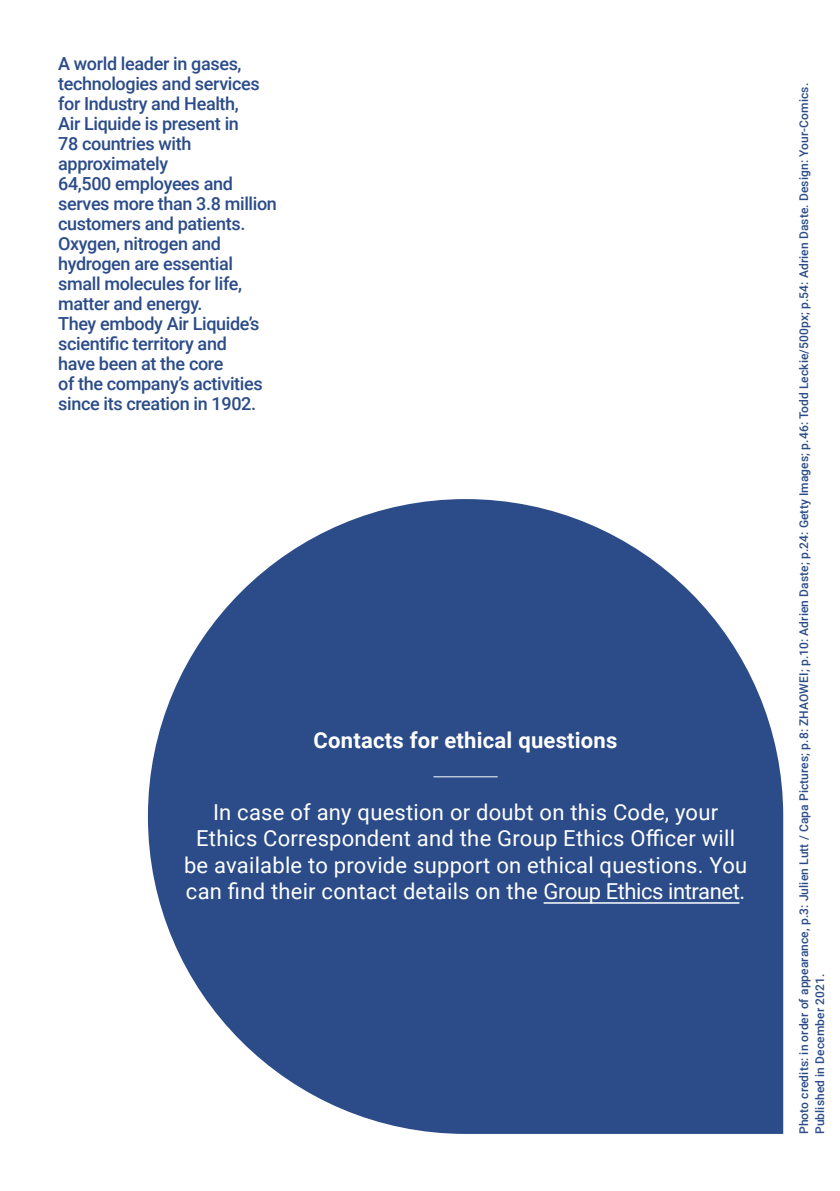
<style>
.page{position:relative;width:840px;height:1191px;background:#fff}
.page>*{position:absolute;margin:0;border:0;box-sizing:border-box;transform-origin:0 0}
.t1{font:22px/26.4px "Roboto";letter-spacing:.01em;color:#fff;text-align:center}
.t2{font:700 22px "Roboto";letter-spacing:.01em;color:#fff}
.t3{font:500 18px/20px "Roboto";letter-spacing:-.02em;color:#2b4c88}
.t4{font:500 12px/16px "Roboto";letter-spacing:.01em;color:#2b4c88}
</style>
<div class="page">
<svg style="left:148px;top:499px;width:634px;height:635px;fill:#2b4c88"></svg>
<hr style="left:433px;top:776px;width:64px;height:1px;background:#fff">
<hr style="left:543px;top:902px;width:196px;height:1px;background:#fff">
<p class="t3" style="left:58px;top:53px;width:220px">A world leader in gases, technologies and services for Industry and Health,<br>Air Liquide is present in<br>78 countries with approximately<br>64,500 employees and serves more than 3.8 million customers and patients.<br>Oxygen, nitrogen and hydrogen are essential small molecules for life, matter and energy.<br>They embody Air Liquide’s scientific territory and<br>have been at the core<br>of the company’s activities since its creation in 1902.</p>
<p class="t2" style="left:313px;top:724px;width:305px">Contacts for ethical questions</p>
<p class="t1" style="left:184px;top:798px;width:564px">In case of any question or doubt on this Code, your Ethics Correspondent and the Group Ethics Officer will be available to provide support on ethical questions. You can find their contact details on the Group Ethics intranet.</p>
<p class="t4" style="left:794px;top:1134px;width:1052px;rotate:-90deg">Photo credits: in order of appearance, p.3: Julien Lutt / Capa Pictures; p.8: ZHAOWEI; p.10: Adrien Daste; p.24: Getty Images; p.46: Todd Leckie/500px; p.54: Adrien Daste. Design: Your-Comics.<br>Published in December 2021.</p>
</div>
